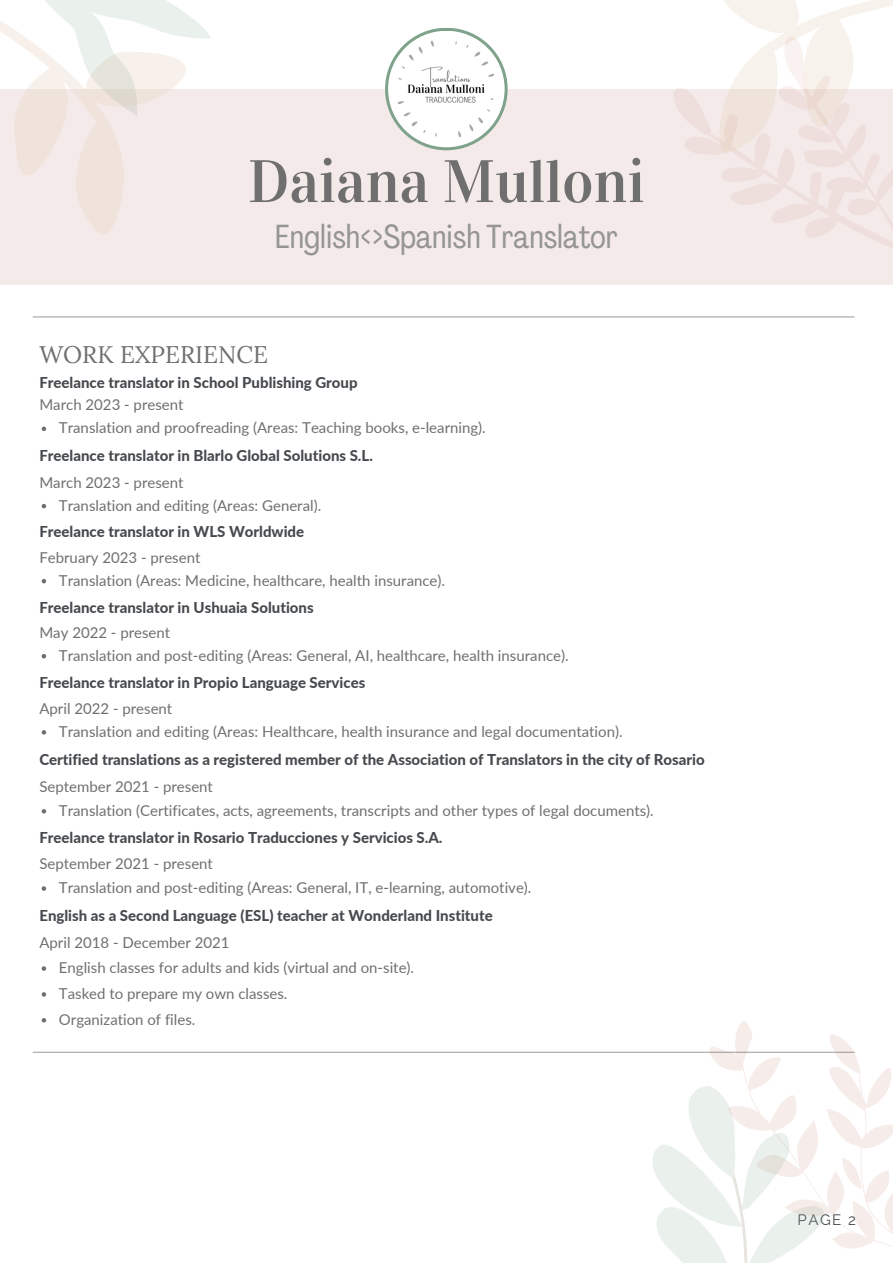
<style>
.page{position:relative;width:893px;height:1264px;background:#fff}
.page>*{position:absolute;margin:0;border:0;box-sizing:border-box;transform-origin:0 0}
.t1{font:60px "Vidaloka";color:#706f6f}
.t2{font:33px "Agrandir Tight";color:#959595}
.t3{font:24px "Lora";color:#706f6f}
.t4{font:15px "Lato";color:#706f6f}
.t5{font:800 15px "Lato";color:#464a4e}
.t6{font:15px "Raleway";color:#464a4e}
</style>
<div class="page">
<div style="left:0;top:89px;width:892px;height:196px;background:#f4eae9"></div>
<img style="left:385px;top:28px;width:123px;height:123px">
<svg style="left:0;top:21px;width:124px;height:214px"></svg>
<svg style="left:33px;top:0;width:177px;height:116px"></svg>
<svg style="left:724px;top:0;width:168px;height:11px"></svg>
<svg style="left:674px;top:11px;width:218px;height:237px"></svg>
<svg style="left:42px;top:886px;width:4px;height:4px"></svg>
<svg style="left:42px;top:730px;width:4px;height:4px"></svg>
<svg style="left:42px;top:809px;width:4px;height:4px"></svg>
<svg style="left:42px;top:966px;width:4px;height:4px"></svg>
<svg style="left:42px;top:992px;width:4px;height:4px"></svg>
<svg style="left:42px;top:1018px;width:4px;height:4px"></svg>
<svg style="left:42px;top:654px;width:4px;height:4px"></svg>
<hr style="left:33px;top:316px;width:821px;height:1px;background:#a6a6a6">
<svg style="left:42px;top:426px;width:4px;height:5px"></svg>
<svg style="left:42px;top:504px;width:4px;height:4px"></svg>
<svg style="left:42px;top:579px;width:4px;height:4px"></svg>
<hr style="left:33px;top:1051px;width:821px;height:1px;background:#a6a6a6">
<svg style="left:698px;top:1021px;width:194px;height:112px"></svg>
<svg style="left:829px;top:1133px;width:63px;height:116px"></svg>
<svg style="left:652px;top:1079px;width:177px;height:183px"></svg>
<p class="t1" style="left:248px;top:146px;width:398px">Daiana Mulloni</p>
<p class="t2" style="left:275px;top:223px;width:345px">English&lt;&gt;Spanish Translator</p>
<p class="t3" style="left:39px;top:339px;width:230px">WORK EXPERIENCE</p>
<p class="t5" style="left:39px;top:373px;width:320px">Freelance translator in School Publishing Group</p>
<p class="t4" style="left:39px;top:395px;width:146px">March 2023 - present</p>
<p class="t4" style="left:59px;top:418px;width:428px">Translation and proofreading (Areas: Teaching books, e-learning).</p>
<p class="t5" style="left:39px;top:446px;width:335px">Freelance translator in Blarlo Global Solutions S.L.</p>
<p class="t4" style="left:39px;top:473px;width:146px">March 2023 - present</p>
<p class="t4" style="left:59px;top:496px;width:264px">Translation and editing (Areas: General).</p>
<p class="t4" style="left:39px;top:548px;width:162px">February 2023 - present</p>
<p class="t4" style="left:59px;top:571px;width:387px">Translation (Areas: Medicine, healthcare, health insurance).</p>
<p class="t5" style="left:39px;top:522px;width:266px">Freelance translator in WLS Worldwide</p>
<p class="t5" style="left:39px;top:597px;width:276px">Freelance translator in Ushuaia Solutions</p>
<p class="t4" style="left:39px;top:623px;width:132px">May 2022 - present</p>
<p class="t4" style="left:59px;top:646px;width:511px">Translation and post-editing (Areas: General, AI, healthcare, health insurance).</p>
<p class="t5" style="left:39px;top:672px;width:327px">Freelance translator in Propio Language Services</p>
<p class="t4" style="left:39px;top:699px;width:134px">April 2022 - present</p>
<p class="t4" style="left:59px;top:722px;width:565px">Translation and editing (Areas: Healthcare, health insurance and legal documentation).</p>
<p class="t5" style="left:39px;top:750px;width:666px">Certified translations as a registered member of the Association of Translators in the city of Rosario</p>
<p class="t4" style="left:39px;top:777px;width:175px">September 2021 - present</p>
<p class="t4" style="left:59px;top:801px;width:596px">Translation (Certificates, acts, agreements, transcripts and other types of legal documents).</p>
<p class="t5" style="left:39px;top:827px;width:404px">Freelance translator in Rosario Traducciones y Servicios S.A.</p>
<p class="t4" style="left:39px;top:854px;width:175px">September 2021 - present</p>
<p class="t4" style="left:59px;top:878px;width:474px">Translation and post-editing (Areas: General, IT, e-learning, automotive).</p>
<p class="t5" style="left:39px;top:906px;width:455px">English as a Second Language (ESL) teacher at Wonderland Institute</p>
<p class="t4" style="left:39px;top:933px;width:191px">April 2018 - December 2021</p>
<p class="t4" style="left:59px;top:958px;width:357px">English classes for adults and kids (virtual and on-site).</p>
<p class="t4" style="left:59px;top:984px;width:230px">Tasked to prepare my own classes.</p>
<p class="t4" style="left:59px;top:1009px;width:138px">Organization of files.</p>
<p class="t6" style="left:797px;top:1210px;width:60px">PAGE 2</p>
</div>
